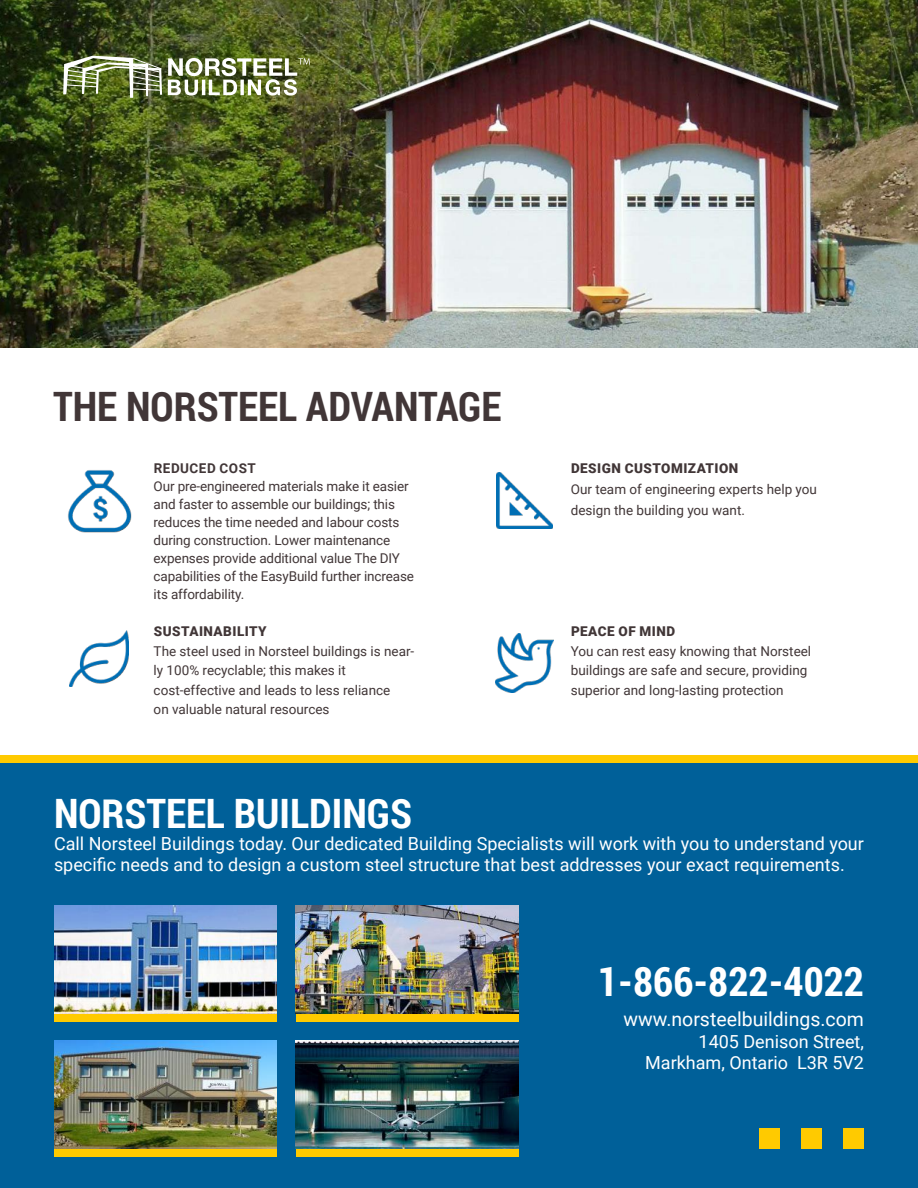
<style>
.page{position:relative;width:918px;height:1188px;background:#fff}
.page>*{position:absolute;margin:0;border:0;box-sizing:border-box;transform-origin:0 0}
.t1{font:700 40.5px "Roboto Condensed";color:#fff}
.t2{font:700 40.5px "Roboto Condensed";color:#413637}
.t3{font:19.5px "Roboto";color:#fff}
.t4{font:18px/21.6px "Roboto";color:#fff}
.t5{font:13.5px/18px "Roboto";letter-spacing:-.01em;color:#413637}
.t6{font:900 13.5px "Roboto";letter-spacing:.035em;color:#413637}
.t7{font:700 13.5px "Roboto";letter-spacing:.035em;color:#413637}
</style>
<div class="page">
<img style="left:0;top:0;width:918px;height:347px">
<div style="left:0;top:762px;width:918px;height:426px;background:#006099"></div>
<img style="left:54px;top:1040px;width:223px;height:109px">
<img style="left:296px;top:1040px;width:222px;height:109px">
<img style="left:54px;top:905px;width:223px;height:109px">
<img style="left:296px;top:905px;width:222px;height:109px">
<div style="left:0;top:755px;width:918px;height:7px;background:#ffca00"></div>
<div style="left:54px;top:1149px;width:223px;height:8px;background:#ffca00"></div>
<div style="left:296px;top:1149px;width:222px;height:8px;background:#ffca00"></div>
<div style="left:54px;top:1014px;width:223px;height:8px;background:#ffca00"></div>
<div style="left:296px;top:1014px;width:222px;height:8px;background:#ffca00"></div>
<div style="left:760px;top:1129px;width:20px;height:20px;background:#ffca00"></div>
<div style="left:802px;top:1129px;width:20px;height:20px;background:#ffca00"></div>
<div style="left:844px;top:1129px;width:20px;height:20px;background:#ffca00"></div>
<img style="left:68px;top:470px;width:64px;height:63px">
<img style="left:496px;top:472px;width:56px;height:56px">
<img style="left:495px;top:633px;width:59px;height:60px">
<img style="left:70px;top:630px;width:59px;height:56px">
<img style="left:63px;top:56px;width:99px;height:42px">
<img style="left:168px;top:58px;width:142px;height:38px">
<h1 class="t2" style="left:53px;top:379px;width:450px">THE NORSTEEL ADVANTAGE</h1>
<p class="t7" style="left:154px;top:459px;width:103px">REDUCED COST</p>
<p class="t5" style="left:154px;top:477px;width:262px">Our pre-engineered materials make it easier and faster to assemble our buildings; this reduces the time needed and labour costs during construction. Lower maintenance expenses provide additional value The DIY capabilities of the EasyBuild further increase its affordability.</p>
<p class="t6" style="left:154px;top:622px;width:114px">SUSTAINABILITY</p>
<p class="t5" style="left:154px;top:641px;width:262px;line-height:19.5px">The steel used in Norsteel buildings is near&shy;ly 100% recyclable; this makes it cost-effective and leads to less reliance<br>on valuable natural resources</p>
<p class="t6" style="left:571px;top:459px;width:169px">DESIGN CUSTOMIZATION</p>
<p class="t5" style="left:571px;top:479px;width:248px;line-height:21px">Our team of engineering experts help you design the building you want.</p>
<p class="t6" style="left:571px;top:622px;width:106px">PEACE OF MIND</p>
<p class="t5" style="left:571px;top:641px;width:242px;line-height:19.5px">You can rest easy knowing that Norsteel buildings are safe and secure, providing superior and long-lasting protection</p>
<h1 class="t1" style="left:54px;top:785px;width:360px">NORSTEEL BUILDINGS</h1>
<h3 class="t4" style="left:54px;top:832px;width:811px">Call Norsteel Buildings today. Our dedicated Building Specialists will work with you to understand your specific needs and to design a custom steel structure that best addresses your exact requirements.</h3>
<h1 class="t1" style="left:598px;top:953px;width:268px">1-866-822-4022</h1>
<h2 class="t3" style="left:624px;top:1006px;width:242px">www.norsteelbuildings.com</h2>
<h3 class="t4" style="left:645px;top:1030px;width:220px;text-align:right">1405 Denison Street,<br>Markham, Ontario L3R 5V2</h3>
</div>
